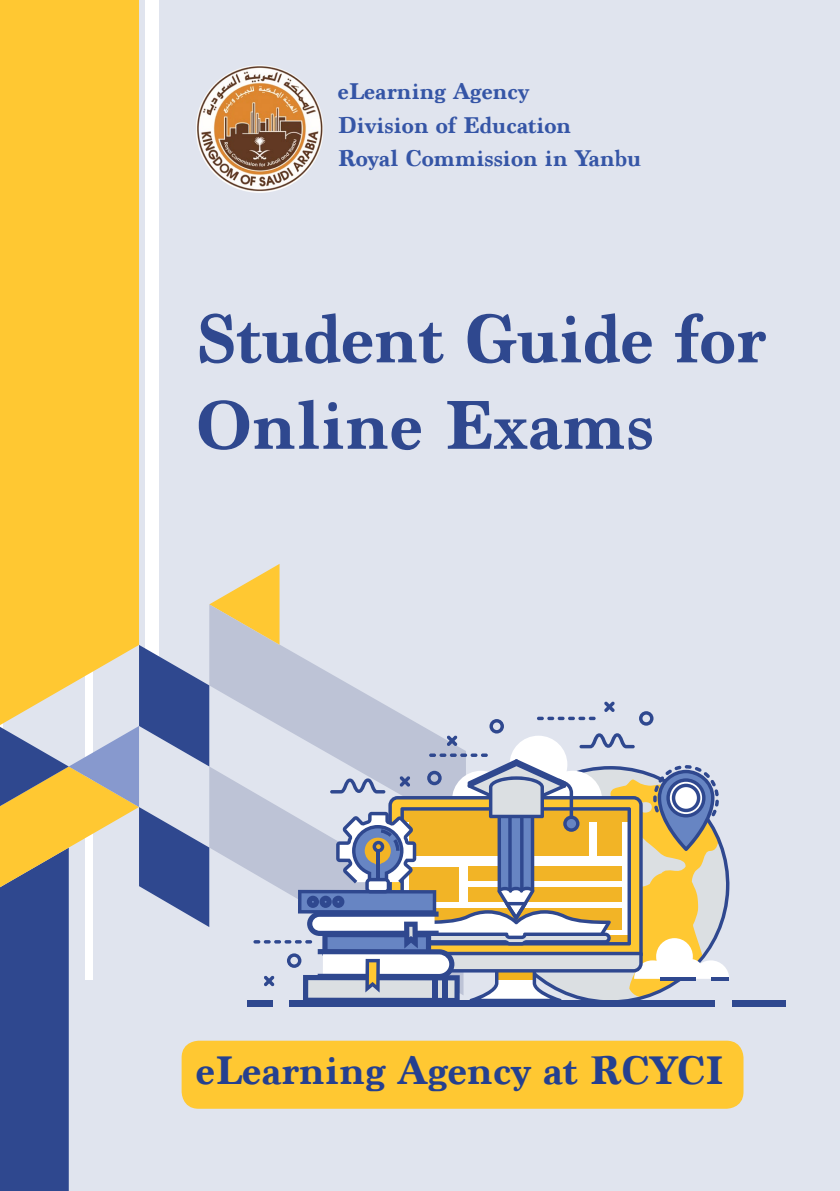
<style>
.page{position:relative;width:840px;height:1191px;background:#fff}
.page>*{position:absolute;margin:0;border:0;box-sizing:border-box;transform-origin:0 0}
.t1{font:700 72px/86.4px "Marion";color:#2f488f}
.t2{font:700 42px "Marion";color:#25408f}
.t3{font:700 24px/33.6px "Marion";color:#3555a6}
</style>
<div class="page">
<div style="left:3px;top:0;width:836px;height:1191px;background:#e0e4ee"></div>
<div style="left:145px;top:0;width:14px;height:676px;background:#fff"></div>
<div style="left:0;top:0;width:139px;height:564px;background:#ffc832"></div>
<div style="left:731px;top:1000px;width:54px;height:7px;background:#2f488f"></div>
<svg style="left:0;top:564px;width:728px;height:627px"></svg>
<div style="left:181px;top:1040px;width:562px;height:68px;background:#ffc832;border-radius:17px"></div>
<img style="left:196px;top:65px;width:127px;height:128px;border-radius:61px">
<p class="t3" style="left:337px;top:75px;width:305px">eLearning Agency<br>Division of Education<br>Royal Commission in Yanbu</p>
<h1 class="t1" style="left:196px;top:296px;width:571px">Student Guide for<br>Online Exams</h1>
<h2 class="t2" style="left:196px;top:1045px;width:529px">eLearning Agency at RCYCI</h2>
</div>
